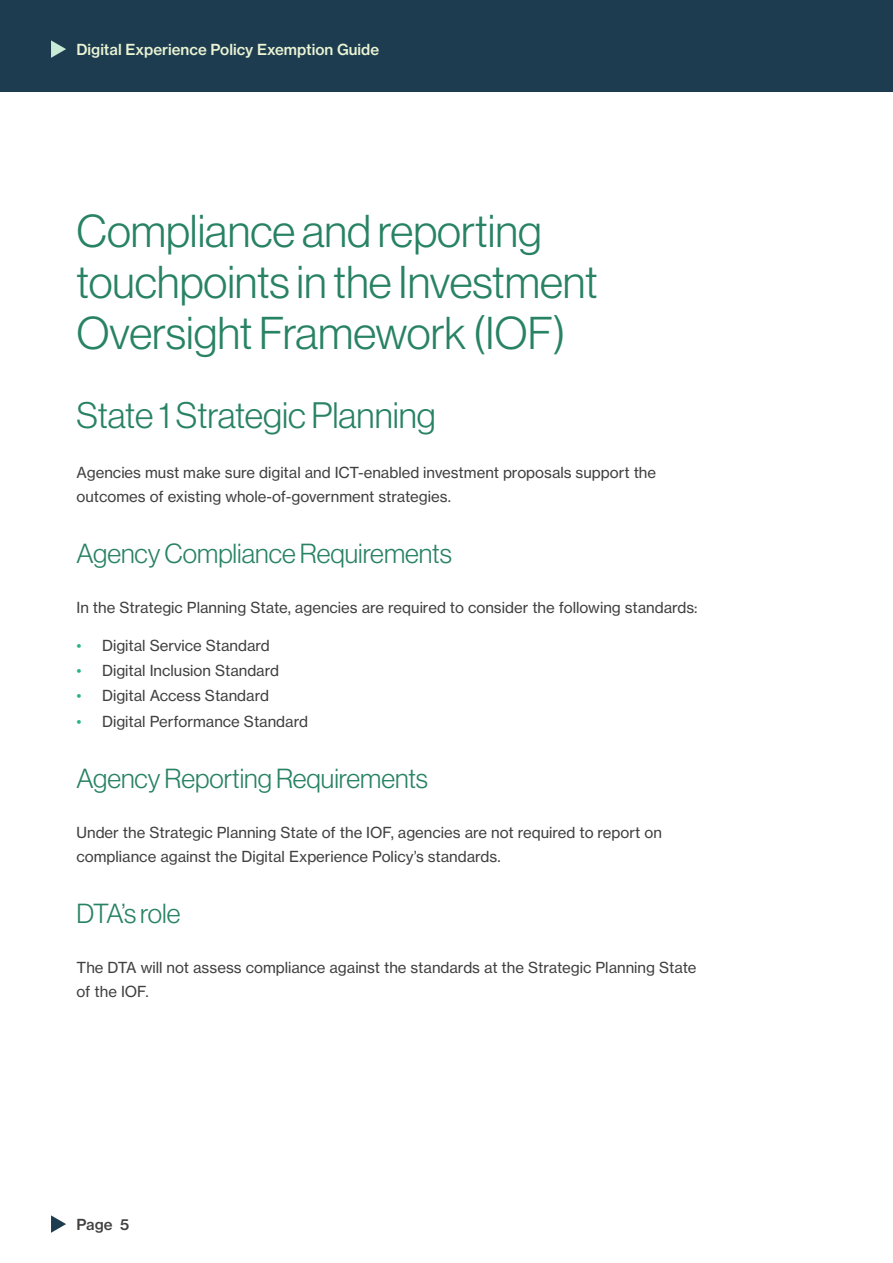
<style>
.page{position:relative;width:893px;height:1263px;background:#fff}
.page>*{position:absolute;margin:0;border:0;box-sizing:border-box;transform-origin:0 0}
.Heading_1{font:45px/51px "N Haas Grotesk DS Pro 45 Lt";color:#288264}
.Heading_2{font:36px "N Haas Grotesk DS Pro 45 Lt";color:#288264}
.Heading_3{font:27px "N Haas Grotesk DS Pro 45 Lt";color:#288264}
.t1{font:15px/24px "N Haas Grotesk TX Pro 55 Rg";color:#414141}
.t2{font:15px "N Haas Grotesk TX Pro 65 Md";color:#ebf5d4}
.t3{font:15px "N Haas Grotesk TX Pro 65 Md";color:#414141}
.s1{color:#29b480}
</style>
<div class="page">
<div style="left:0;top:0;width:893px;height:91px;background:#1e3c50"></div>
<svg style="left:51px;top:40px;width:15px;height:18px"></svg>
<svg style="left:51px;top:1215px;width:15px;height:18px"></svg>
<p class="t2" style="left:77px;top:40px;width:304px">Digital Experience Policy Exemption Guide</p>
<h1 class="Heading_1" style="left:77px;top:206px;width:523px">Compliance and reporting touchpoints in the Investment<br>Oversight Framework (IOF)</h1>
<h2 class="Heading_2" style="left:77px;top:395px;width:361px">State 1 Strategic Planning</h2>
<p class="t1" style="left:77px;top:460px;width:581px">Agencies must make sure digital and ICT-enabled investment proposals support the outcomes of existing whole-of-government strategies.</p>
<h3 class="Heading_3" style="left:77px;top:539px;width:377px">Agency Compliance Requirements</h3>
<p class="t1" style="left:77px;top:595px;width:623px">In the Strategic Planning State, agencies are required to consider the following standards:</p>
<p class="t1" style="left:77px;top:633px;width:195px"><span class="s1">•</span> Digital Service Standard</p>
<p class="t1" style="left:77px;top:659px;width:204px"><span class="s1">•</span> Digital Inclusion Standard</p>
<p class="t1" style="left:77px;top:684px;width:194px"><span class="s1">•</span> Digital Access Standard</p>
<p class="t1" style="left:77px;top:709px;width:233px"><span class="s1">•</span> Digital Performance Standard</p>
<h3 class="Heading_3" style="left:77px;top:763px;width:353px">Agency Reporting Requirements</h3>
<p class="t1" style="left:77px;top:820px;width:587px">Under the Strategic Planning State of the IOF, agencies are not required to report on compliance against the Digital Experience Policy’s standards.</p>
<h3 class="Heading_3" style="left:77px;top:898px;width:106px">DTA’s role</h3>
<p class="t1" style="left:77px;top:955px;width:621px">The DTA will not assess compliance against the standards at the Strategic Planning State of the IOF.</p>
<p class="t3" style="left:77px;top:1215px;width:54px">Page 5</p>
</div>
